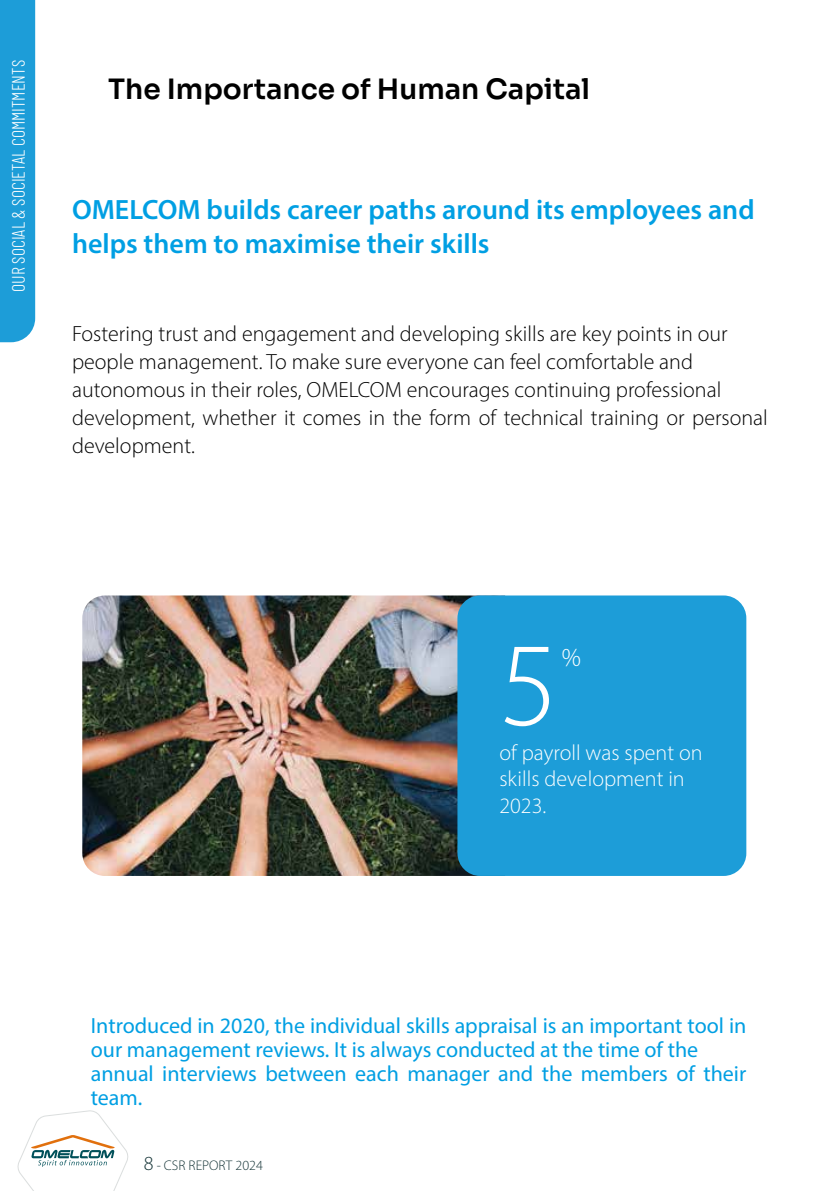
<style>
.page{position:relative;width:840px;height:1191px;background:#fff}
.page>*{position:absolute;margin:0;border:0;box-sizing:border-box;transform-origin:0 0}
.t1{font:120px "Myriad Variable Concept";color:#fff}
.t2{font:600 28px/33.6px "Myriad Pro";color:#009fe3}
.t3{font:28px "Sora";color:#000}
.t4{font:26px "Myriad Variable Concept";color:#fff}
.t5{font:22px/28px "Myriad Variable Concept";color:#000}
.t6{font:22px/24px "Myriad Pro";color:#009fe3}
.t7{font:300 22px/26.4px "Myriad Pro";color:#fff}
.t8{font:300 18px "Barlow Condensed";color:#fff}
.t9{font:300 14px "Myriad Pro";color:#153437}
.s1{font-family:"Myriad Variable Concept";font-weight:400;font-size:20px}
</style>
<div class="page">
<svg style="left:18px;top:1110px;width:110px;height:81px"></svg>
<img style="left:82px;top:595px;width:393px;height:281px">
<div style="left:457px;top:595px;width:289px;height:281px;background:#1d9dd8;border-radius:23px"></div>
<div style="left:0;top:0;width:35px;height:342px;background:#1d9dd8"></div>
<p class="t8" style="left:5px;top:292px;width:233px;rotate:-90deg">OUR SOCIAL &amp; SOCIETAL COMMITMENTS</p>
<p class="t3" style="left:108px;top:66px;width:483px">The Importance of Human Capital</p>
<p class="t2" style="left:72px;top:193px;width:683px">OMELCOM builds career paths around its employees and helps them to maximise their skills</p>
<p class="t5" style="left:72px;top:320px;width:697px">Fostering trust and engagement and developing skills are key points in our people management. To make sure everyone can feel comfortable and autonomous in their roles, OMELCOM encourages continuing professional development, whether it comes in the form of technical training or personal development.</p>
<h1 class="t1" style="left:499px;top:614px;width:60px">5</h1>
<p class="t4" style="left:561px;top:642px;width:21px">%</p>
<p class="t7" style="left:499px;top:739px;width:204px">of payroll was spent on skills development in<br>2023.</p>
<p class="t6" style="left:91px;top:1013px;width:656px">Introduced in 2020, the individual skills appraisal is an important tool in our management reviews. It is always conducted at the time of the annual interviews between each manager and the members of their team.</p>
<p class="t9" style="left:144px;top:1156px;width:120px"><span class="s1">8</span> - CSR REPORT 2024</p>
</div>
